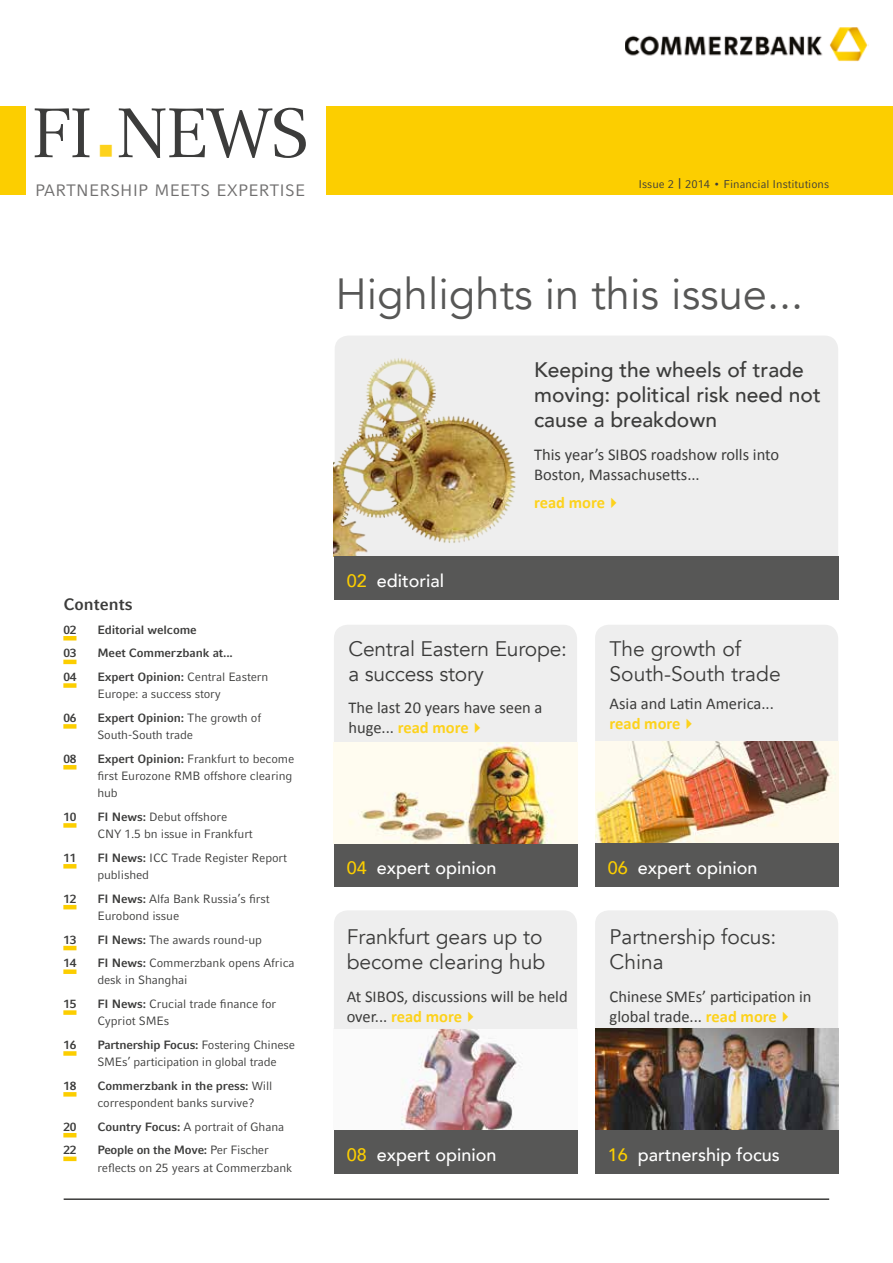
<style>
.page{position:relative;width:893px;height:1263px;background:#fff}
.page>*{position:absolute;margin:0;border:0;box-sizing:border-box;transform-origin:0 0}
.t1{font:69px "Commerzbank Compatil Text";letter-spacing:-.03em;color:#3c3c3b}
.t2{font:43.5px "Avenir";color:#575756}
.t3{font:21px/25.2px "Avenir";color:#3c3c3b}
.t4{font:500 21px/25.2px "Avenir";color:#3c3c3b}
.t5{font:500 18px "Avenir";color:#fff}
.t6{font:16.5px/19.8px "Calibri";color:#3c3c3b}
.t7{font:16.5px "Commerzbank Compatil Fact";letter-spacing:.01em;color:#706f6f}
.t8{font:700 16.5px "Calibri";color:#fdd21c}
.t9{font:700 16.5px "Commerzbank Compatil Fact";color:#3c3c3b}
.t10{font:12px/17.2px "Commerzbank Compatil Fact";letter-spacing:-.01em;color:#3c3c3b}
.t11{font:700 12px "Commerzbank Compatil Fact";letter-spacing:-.01em;color:#3c3c3b}
.t12{font:11.25px "Commerzbank Compatil Fact";color:#3c3c3b}
.s1{font-weight:700}
.s2{font-size:13.5px}
.s3{font-size:12px}
.s4{color:#fcce00}
.s5{font-weight:700;color:#fdd21c}
.s6{color:#fdd21c}
</style>
<div class="page">
<img style="left:401px;top:1029px;width:122px;height:101px">
<img style="left:625px;top:27px;width:243px;height:35px">
<hr style="left:64px;top:1198px;width:765px;height:2px;background:#3c3c3b">
<div style="left:326px;top:106px;width:567px;height:89px;background:#fcce00"></div>
<div style="left:0;top:106px;width:25px;height:89px;background:#fcce00"></div>
<hr style="left:63px;top:636px;width:13px;height:4px;background:#fcce00">
<hr style="left:63px;top:660px;width:13px;height:4px;background:#fcce00">
<div style="left:63px;top:683px;width:13px;height:5px;background:#fcce00"></div>
<div style="left:63px;top:724px;width:13px;height:5px;background:#fcce00"></div>
<hr style="left:63px;top:765px;width:13px;height:4px;background:#fcce00">
<div style="left:63px;top:823px;width:13px;height:5px;background:#fcce00"></div>
<svg style="left:63px;top:864px;width:13px;height:4px"></svg>
<hr style="left:63px;top:905px;width:13px;height:4px;background:#fcce00">
<hr style="left:63px;top:946px;width:13px;height:4px;background:#fcce00">
<div style="left:63px;top:969px;width:13px;height:5px;background:#fcce00"></div>
<div style="left:63px;top:1010px;width:13px;height:5px;background:#fcce00"></div>
<div style="left:63px;top:1051px;width:13px;height:5px;background:#fcce00"></div>
<svg style="left:63px;top:1092px;width:13px;height:4px"></svg>
<hr style="left:63px;top:1133px;width:13px;height:4px;background:#fcce00">
<div style="left:63px;top:1156px;width:13px;height:5px;background:#fcce00"></div>
<div style="left:335px;top:336px;width:503px;height:220px;background:#eee"></div>
<img style="left:334px;top:355px;width:207px;height:201px">
<div style="left:334px;top:625px;width:243px;height:117px;background:#eee"></div>
<div style="left:595px;top:625px;width:243px;height:117px;background:#eee"></div>
<div style="left:595px;top:843px;width:243px;height:44px;background:#575756"></div>
<img style="left:595px;top:742px;width:243px;height:101px">
<div style="left:334px;top:910px;width:243px;height:119px;background:#eee"></div>
<div style="left:595px;top:910px;width:243px;height:119px;background:#eee"></div>
<div style="left:334px;top:556px;width:504px;height:44px;background:#575756"></div>
<div style="left:334px;top:1130px;width:243px;height:44px;background:#575756"></div>
<div style="left:595px;top:1130px;width:243px;height:44px;background:#575756"></div>
<div style="left:334px;top:843px;width:243px;height:44px;background:#575756"></div>
<img style="left:334px;top:742px;width:243px;height:102px">
<img style="left:595px;top:1029px;width:243px;height:101px">
<h1 class="t1" style="left:32px;top:93px;width:280px">FI NEWS</h1>
<h3 class="t7" style="left:35px;top:181px;width:272px">PARTNERSHIP MEETS EXPERTISE</h3>
<h3 class="t9" style="left:63px;top:595px;width:71px">Contents</h3>
<p class="t11" style="left:63px;top:622px;width:15px">02</p>
<p class="t11" style="left:97px;top:622px;width:101px">Editorial welcome</p>
<p class="t11" style="left:63px;top:646px;width:15px">03</p>
<p class="t11" style="left:97px;top:646px;width:137px">Meet Commerzbank at...</p>
<p class="t11" style="left:63px;top:670px;width:15px">04</p>
<p class="t10" style="left:97px;top:668px;width:172px"><span class="s1">Expert Opinion:</span> Central Eastern<br>Europe: a success story</p>
<p class="t11" style="left:63px;top:711px;width:15px">06</p>
<p class="t10" style="left:97px;top:709px;width:165px"><span class="s1">Expert Opinion:</span> The growth of<br>South-South trade</p>
<p class="t11" style="left:63px;top:751px;width:15px">08</p>
<p class="t10" style="left:97px;top:750px;width:198px"><span class="s1">Expert Opinion:</span> Frankfurt to become first Eurozone RMB offshore clearing hub</p>
<p class="t11" style="left:63px;top:810px;width:15px">10</p>
<p class="t10" style="left:97px;top:808px;width:157px"><span class="s1">FI News:</span> Debut offshore<br>CNY 1.5 bn issue in Frankfurt</p>
<p class="t11" style="left:63px;top:850px;width:15px">11</p>
<p class="t10" style="left:97px;top:849px;width:191px"><span class="s1">FI News:</span> ICC Trade Register Report published</p>
<p class="t11" style="left:63px;top:891px;width:15px">12</p>
<p class="t10" style="left:97px;top:890px;width:174px"><span class="s1">FI News:</span> Alfa Bank Russia’s first<br>Eurobond issue</p>
<p class="t11" style="left:63px;top:932px;width:15px">13</p>
<p class="t10" style="left:97px;top:931px;width:166px"><span class="s1">FI News:</span> The awards round-up</p>
<p class="t11" style="left:63px;top:956px;width:15px">14</p>
<p class="t10" style="left:97px;top:954px;width:199px"><span class="s1">FI News:</span> Commerzbank opens Africa desk in Shanghai</p>
<p class="t11" style="left:63px;top:997px;width:15px">15</p>
<p class="t10" style="left:97px;top:995px;width:180px"><span class="s1">FI News:</span> Crucial trade finance for<br>Cypriot SMEs</p>
<p class="t11" style="left:63px;top:1038px;width:15px">16</p>
<p class="t10" style="left:97px;top:1036px;width:199px"><span class="s1">Partnership Focus:</span> Fostering Chinese<br>SMEs’ participation in global trade</p>
<p class="t11" style="left:63px;top:1078px;width:15px">18</p>
<p class="t10" style="left:97px;top:1077px;width:177px"><span class="s1">Commerzbank in the press:</span> Will correspondent banks survive?</p>
<p class="t11" style="left:63px;top:1119px;width:15px">20</p>
<p class="t10" style="left:97px;top:1118px;width:188px"><span class="s1">Country Focus:</span> A portrait of Ghana</p>
<p class="t11" style="left:63px;top:1143px;width:15px">22</p>
<p class="t10" style="left:97px;top:1141px;width:196px"><span class="s1">People on the Move:</span> Per Fischer reflects on 25 years at Commerzbank</p>
<p class="t12" style="left:638px;top:177px;width:192px">Issue 2 <span class="s2">|</span> 2014 <span class="s3">•</span> Financial Institutions</p>
<h2 class="t2" style="left:335px;top:268px;width:469px">Highlights in this issue...</h2>
<h3 class="t5" style="left:347px;top:565px;width:99px"><span class="s4">02</span> editorial</h3>
<h3 class="t4" style="left:534px;top:356px;width:288px">Keeping the wheels of trade moving: political risk need not cause a breakdown</h3>
<h3 class="t6" style="left:534px;top:445px;width:247px">This year’s SIBOS roadshow rolls into<br>Boston, Massachusetts...</h3>
<h3 class="t8" style="left:534px;top:492px;width:89px">read more✔</h3>
<h3 class="t3" style="left:348px;top:636px;width:220px">Central Eastern Europe: a success story</h3>
<h3 class="t6" style="left:348px;top:698px;width:196px">The last 20 years have seen a huge... <span class="s5">read more</span><span class="s6">✔</span></h3>
<h3 class="t3" style="left:610px;top:636px;width:173px">The growth of<br>South-South trade</h3>
<h3 class="t6" style="left:610px;top:694px;width:166px">Asia and Latin America... <span class="s5">read more</span><span class="s6">✔</span></h3>
<h3 class="t5" style="left:347px;top:852px;width:151px"><span class="s4">04</span> expert opinion</h3>
<h3 class="t3" style="left:347px;top:925px;width:200px">Frankfurt gears up to become clearing hub</h3>
<h3 class="t6" style="left:347px;top:987px;width:222px">At SIBOS, discussions will be held over... <span class="s5">read more</span><span class="s6">✔</span></h3>
<h3 class="t5" style="left:608px;top:852px;width:151px"><span class="s4">06</span> expert opinion</h3>
<h3 class="t3" style="left:610px;top:925px;width:168px">Partnership focus:<br>China</h3>
<h3 class="t6" style="left:610px;top:987px;width:203px">Chinese SMEs’ participation in global trade... <span class="s5">read more</span><span class="s6">✔</span></h3>
<h3 class="t5" style="left:347px;top:1139px;width:151px"><span class="s4">08</span> expert opinion</h3>
<h3 class="t5" style="left:608px;top:1139px;width:174px"><span class="s4">16</span> partnership focus</h3>
</div>
